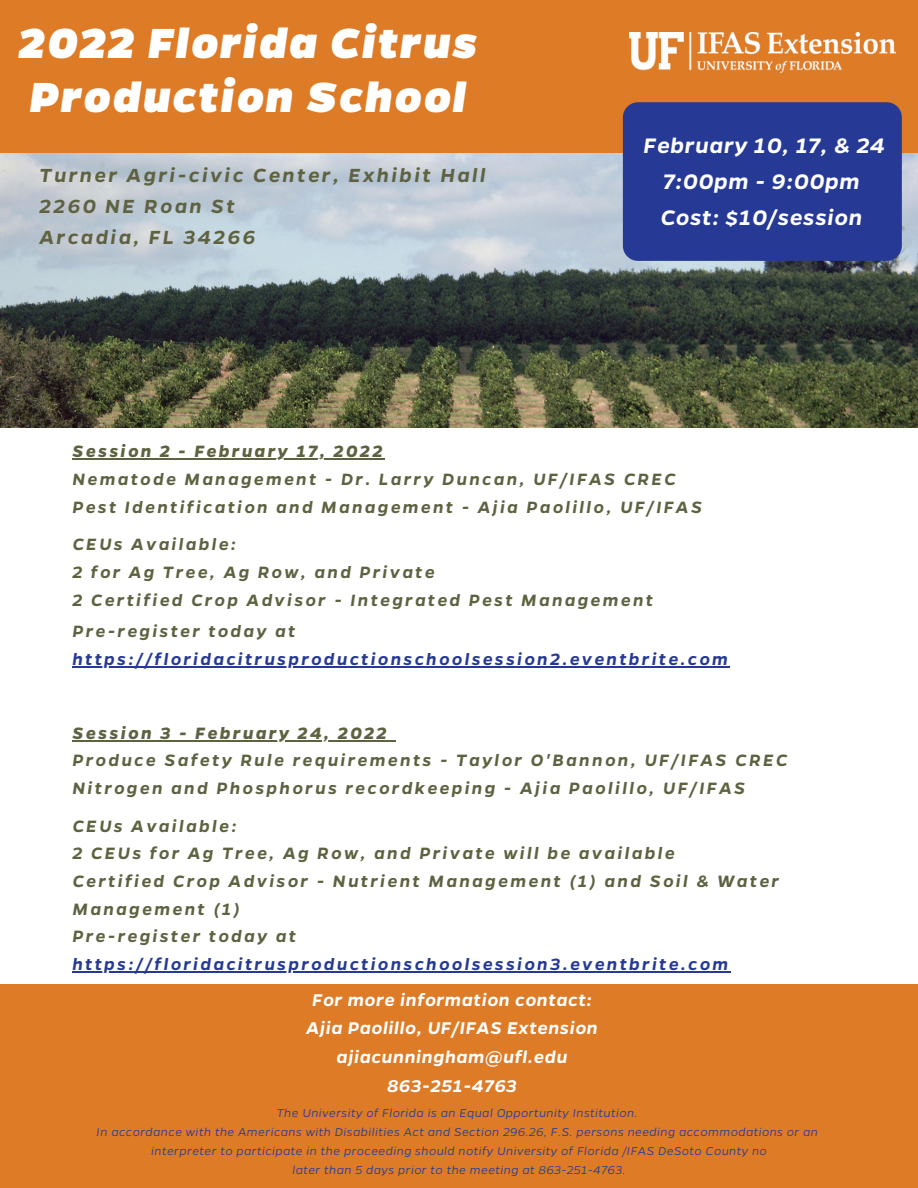
<style>
.page{position:relative;width:918px;height:1188px;background:#fff}
.page>*{position:absolute;margin:0;border:0;box-sizing:border-box;transform-origin:0 0}
.t1{font:italic 800 47.7px/54px "Gentona";letter-spacing:.05em;color:#fff}
.t2{font:italic 600 23.7px "Gentona";letter-spacing:.04em;color:#fff}
.t3{font:italic 600 21.45px "Gentona";letter-spacing:.12em;color:#5f6241}
.t4{font:italic 600 19.2px "Gentona";letter-spacing:.04em;color:#fff}
.t5{font:italic 600 18.6px/27.6px "Gentona";letter-spacing:.13em;color:#5f6241}
.t6{font:italic 700 18.6px "Gentona";letter-spacing:.13em;color:#5f6241}
.t7{font:italic 600 18.45px "Gentona";letter-spacing:.13em;color:#5f6241}
.t8{font:italic 600 18.45px "Gentona";letter-spacing:.13em;color:#263a95}
.t9{font:italic 700 18.45px "Gentona";letter-spacing:.13em;color:#5f6241}
.t10{font:italic 300 12.75px "Gentona";letter-spacing:.04em;color:#263a95}
</style>
<div class="page">
<div style="left:0;top:0;width:918px;height:153px;background:#dd7b27"></div>
<img style="left:0;top:153px;width:918px;height:275px">
<img style="left:630px;top:33px;width:265px;height:39px">
<div style="left:623px;top:102px;width:279px;height:159px;background:#263a95;border-radius:15px"></div>
<hr style="left:72px;top:458px;width:313px;height:2px;background:#5f6241">
<hr style="left:72px;top:666px;width:658px;height:2px;background:#263a95">
<hr style="left:72px;top:740px;width:317px;height:2px;background:#5f6241">
<svg style="left:389px;top:740px;width:6px;height:2px"></svg>
<hr style="left:72px;top:971px;width:658px;height:2px;background:#263a95">
<div style="left:0;top:984px;width:918px;height:204px;background:#dd7b27"></div>
<p class="t1" style="left:19px;top:13px;width:460px">2022 Florida Citrus<br>Production School</p>
<p class="t3" style="left:39px;top:161px;width:448px">Turner Agri-civic Center, Exhibit Hall</p>
<p class="t3" style="left:39px;top:192px;width:197px">2260 NE Roan St</p>
<p class="t3" style="left:39px;top:223px;width:217px">Arcadia, FL 34266</p>
<p class="t2" style="left:644px;top:130px;width:243px">February 10, 17, &amp; 24</p>
<p class="t2" style="left:663px;top:166px;width:198px">7:00pm - 9:00pm</p>
<p class="t2" style="left:660px;top:202px;width:203px">Cost: $10/session</p>
<p class="t9" style="left:72px;top:439px;width:311px">Session 2 - February 17, 2022</p>
<p class="t7" style="left:72px;top:467px;width:605px">Nematode Management - Dr. Larry Duncan, UF/IFAS CREC</p>
<p class="t7" style="left:72px;top:495px;width:631px">Pest Identification and Management - Ajia Paolillo, UF/IFAS</p>
<p class="t7" style="left:72px;top:532px;width:165px">CEUs Available:</p>
<p class="t7" style="left:72px;top:560px;width:364px">2 for Ag Tree, Ag Row, and Private</p>
<p class="t7" style="left:72px;top:588px;width:582px">2 Certified Crop Advisor - Integrated Pest Management</p>
<p class="t7" style="left:72px;top:619px;width:224px">Pre-register today at</p>
<p class="t8" style="left:72px;top:647px;width:657px">https://floridacitrusproductionschoolsession2.eventbrite.com</p>
<p class="t6" style="left:72px;top:721px;width:316px">Session 3 - February 24, 2022</p>
<p class="t5" style="left:72px;top:746px;width:716px">Produce Safety Rule requirements - Taylor O'Bannon, UF/IFAS CREC</p>
<p class="t5" style="left:72px;top:773px;width:674px">Nitrogen and Phosphorus recordkeeping - Ajia Paolillo, UF/IFAS</p>
<p class="t5" style="left:72px;top:811px;width:166px">CEUs Available:</p>
<p class="t5" style="left:72px;top:839px;width:604px">2 CEUs for Ag Tree, Ag Row, and Private will be available</p>
<p class="t5" style="left:72px;top:866px;width:708px">Certified Crop Advisor - Nutrient Management (1) and Soil &amp; Water<br>Management (1)</p>
<p class="t5" style="left:72px;top:922px;width:225px">Pre-register today at</p>
<p class="t8" style="left:72px;top:952px;width:657px">https://floridacitrusproductionschoolsession3.eventbrite.com</p>
<p class="t4" style="left:312px;top:987px;width:281px">For more information contact:</p>
<p class="t4" style="left:306px;top:1016px;width:293px">Ajia Paolillo, UF/IFAS Extension</p>
<p class="t4" style="left:337px;top:1044px;width:232px">ajiacunningham@ufl.edu</p>
<p class="t4" style="left:387px;top:1073px;width:131px">863-251-4763</p>
<p class="t10" style="left:277px;top:1104px;width:362px">The University of Florida is an Equal Opportunity Institution.</p>
<p class="t10" style="left:97px;top:1124px;width:723px">In accordance with the Americans with Disabilities Act and Section 296.26, F.S. persons needing accommodations or an</p>
<p class="t10" style="left:151px;top:1143px;width:617px">interpreter to participate in the proceeding should notify University of Florida /IFAS DeSoto County no</p>
<p class="t10" style="left:292px;top:1162px;width:335px">later than 5 days prior to the meeting at 863-251-4763.</p>
</div>
